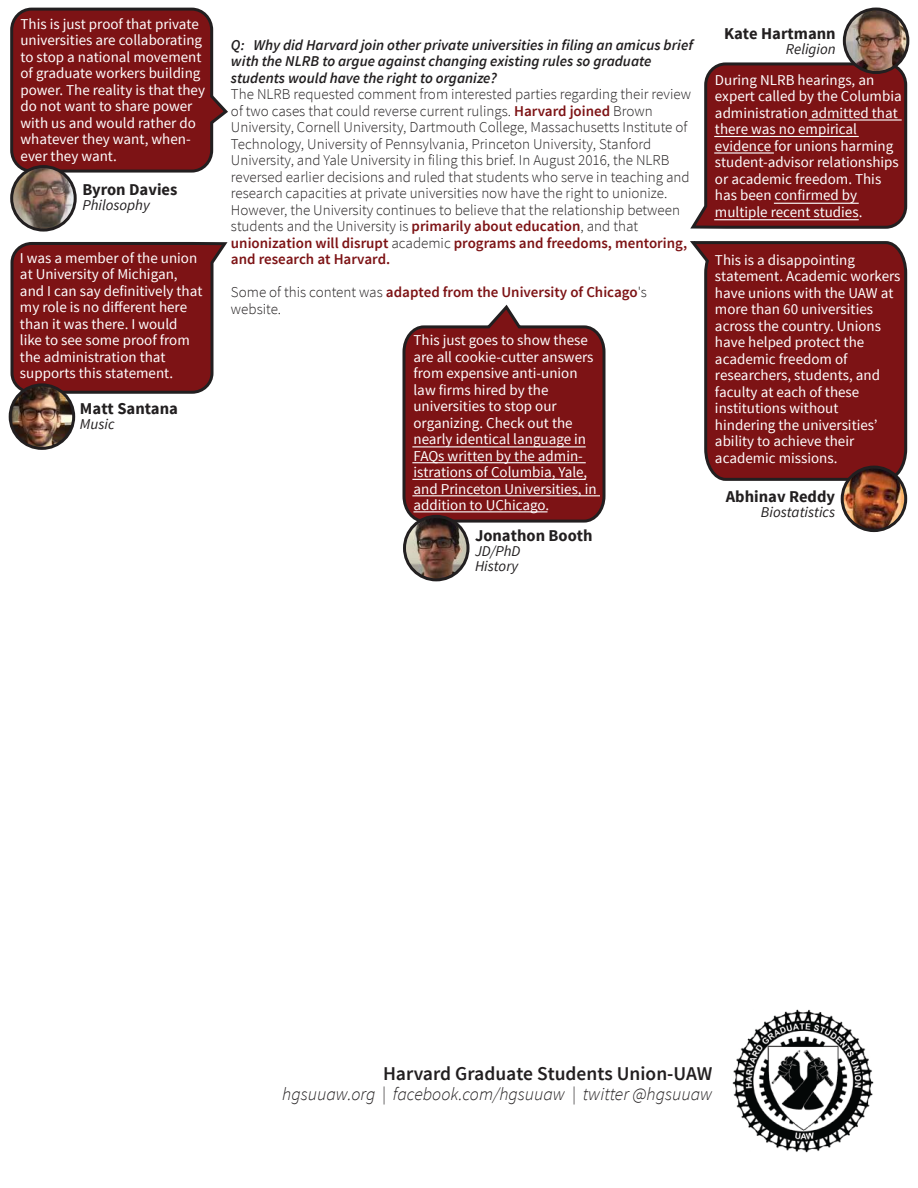
<style>
.page{position:relative;width:918px;height:1188px;background:#fff}
.page>*{position:absolute;margin:0;border:0;box-sizing:border-box;transform-origin:0 0}
.t1{font:600 19.5px "Source Sans Pro";color:#221f20}
.t2{font:italic 300 18px "Source Sans Pro";color:#221f20}
.t3{font:700 16.5px "Source Sans Pro";color:#221f20}
.t4{font:15px/16.5px "Source Sans Pro";color:#fff}
.t5{font:300 15px/16.5px "Source Sans Pro";color:#221f20}
.t6{font:italic 600 15px/16.5px "Source Sans Pro";color:#221f20}
.t7{font:600 15px/16.5px "Source Sans Pro";color:#7d1315}
.t8{font:italic 15px/15px "Source Sans Pro";color:#221f20}
.s1{font-weight:600;color:#7d1315}
.s2{font-weight:300;color:#221f20}
</style>
<div class="page">
<svg style="left:690px;top:241px;width:218px;height:241px;background:#822527"></svg>
<svg style="left:690px;top:61px;width:218px;height:168px;background:#822729"></svg>
<svg style="left:10px;top:7px;width:218px;height:167px;background:#822729"></svg>
<svg style="left:10px;top:242px;width:218px;height:153px;background:#812628"></svg>
<svg style="left:402px;top:304px;width:204px;height:220px;background:#872f31"></svg>
<img style="left:844px;top:9px;width:64px;height:64px;border-radius:32px">
<div style="left:843px;top:8px;width:66px;height:66px;border:3px solid #221f20;border-radius:50%"></div>
<img style="left:405px;top:516px;width:63px;height:64px;border-radius:32px">
<div style="left:403px;top:515px;width:67px;height:66px;border:3px solid #221f20;border-radius:50%"></div>
<img style="left:10px;top:385px;width:64px;height:63px;border-radius:32px">
<div style="left:9px;top:383px;width:66px;height:67px;border:3px solid #221f20;border-radius:50%"></div>
<img style="left:12px;top:167px;width:63px;height:63px;border-radius:32px">
<div style="left:10px;top:165px;width:67px;height:67px;border:3px solid #221f20;border-radius:50%"></div>
<img style="left:732px;top:1009px;width:142px;height:144px">
<hr style="left:809px;top:119px;width:93px;height:2px;background:#fff">
<hr style="left:714px;top:152px;width:60px;height:2px;background:#fff">
<img style="left:842px;top:467px;width:64px;height:64px;border-radius:32px">
<div style="left:841px;top:466px;width:66px;height:66px;border:3px solid #221f20;border-radius:50%"></div>
<hr style="left:714px;top:136px;width:145px;height:1px;background:#fff">
<hr style="left:714px;top:219px;width:145px;height:1px;background:#fff">
<hr style="left:774px;top:203px;width:85px;height:1px;background:#fff">
<hr style="left:412px;top:446px;width:174px;height:1px;background:#fff">
<hr style="left:412px;top:462px;width:174px;height:1px;background:#fff">
<hr style="left:412px;top:479px;width:174px;height:1px;background:#fff">
<hr style="left:412px;top:495px;width:188px;height:1px;background:#fff">
<hr style="left:414px;top:511px;width:134px;height:1px;background:#fff">
<p class="t4" style="left:20px;top:17px;width:186px">This is just proof that private universities are collaborating to stop a national movement of graduate workers building power. The reality is that they do not want to share power with us and would rather do whatever they want, when&shy;ever they want.</p>
<p class="t3" style="left:82px;top:183px;width:97px">Byron Davies</p>
<p class="t8" style="left:82px;top:199px;width:69px">Philosophy</p>
<p class="t4" style="left:20px;top:251px;width:184px">I was a member of the union at University of Michigan, and I can say definitively that my role is no different here than it was there. I would like to see some proof from the administration that supports this statement.</p>
<p class="t3" style="left:80px;top:402px;width:100px">Matt Santana</p>
<p class="t8" style="left:80px;top:417px;width:36px">Music</p>
<p class="t6" style="left:231px;top:38px;width:463px">Q: Why did Harvard join other private universities in filing an amicus brief with the NLRB to argue against changing existing rules so graduate students would have the right to organize?</p>
<p class="t5" style="left:231px;top:87px;width:462px">The NLRB requested comment from interested parties regarding their review of two cases that could reverse current rulings. <span class="s1">Harvard joined</span> Brown University, Cornell University, Dartmouth College, Massachusetts Institute of Technology, University of Pennsylvania, Princeton University, Stanford University, and Yale University in filing this brief. In August 2016, the NLRB reversed earlier decisions and ruled that students who serve in teaching and research capacities at private universities now have the right to unionize.<br>However, the University continues to believe that the relationship between students and the University is <span class="s1">primarily about education</span>, and that <span class="s1">unionization will disrupt</span> academic <span class="s1">programs and freedoms, mentoring, and research at Harvard.</span></p>
<p class="t7" style="left:231px;top:285px;width:417px"><span class="s2">Some of this content was</span> adapted from the University of Chicago<span class="s2">'s website.</span></p>
<p class="t4" style="left:414px;top:333px;width:185px">This just goes to show these are all cookie-cutter answers from expensive anti-union law firms hired by the universities to stop our organizing. Check out the nearly identical language in<br>FAQs written by the admin&shy;istrations of Columbia, Yale, and Princeton Universities, in addition to UChicago.</p>
<p class="t3" style="left:475px;top:529px;width:119px">Jonathon Booth</p>
<p class="t8" style="left:475px;top:545px;width:47px">JD/PhD<br>History</p>
<p class="t3" style="left:724px;top:27px;width:113px">Kate Hartmann</p>
<p class="t8" style="left:786px;top:42px;width:51px">Religion</p>
<p class="t4" style="left:715px;top:73px;width:188px">During NLRB hearings, an expert called by the Columbia administration admitted that there was no empirical evidence for unions harming student-advisor relationships or academic freedom. This has been confirmed by multiple recent studies.</p>
<p class="t4" style="left:715px;top:253px;width:187px">This is a disappointing statement. Academic workers have unions with the UAW at more than 60 universities across the country. Unions have helped protect the academic freedom of researchers, students, and faculty at each of these institutions without hindering the universities’ ability to achieve their academic missions.</p>
<p class="t3" style="left:726px;top:490px;width:111px">Abhinav Reddy</p>
<p class="t8" style="left:761px;top:506px;width:76px">Biostatistics</p>
<h1 class="t1" style="left:383px;top:1066px;width:331px">Harvard Graduate Students Union-UAW</h1>
<p class="t2" style="left:282px;top:1086px;width:432px">hgsuuaw.org | facebook.com/hgsuuaw | twitter @hgsuuaw</p>
</div>
